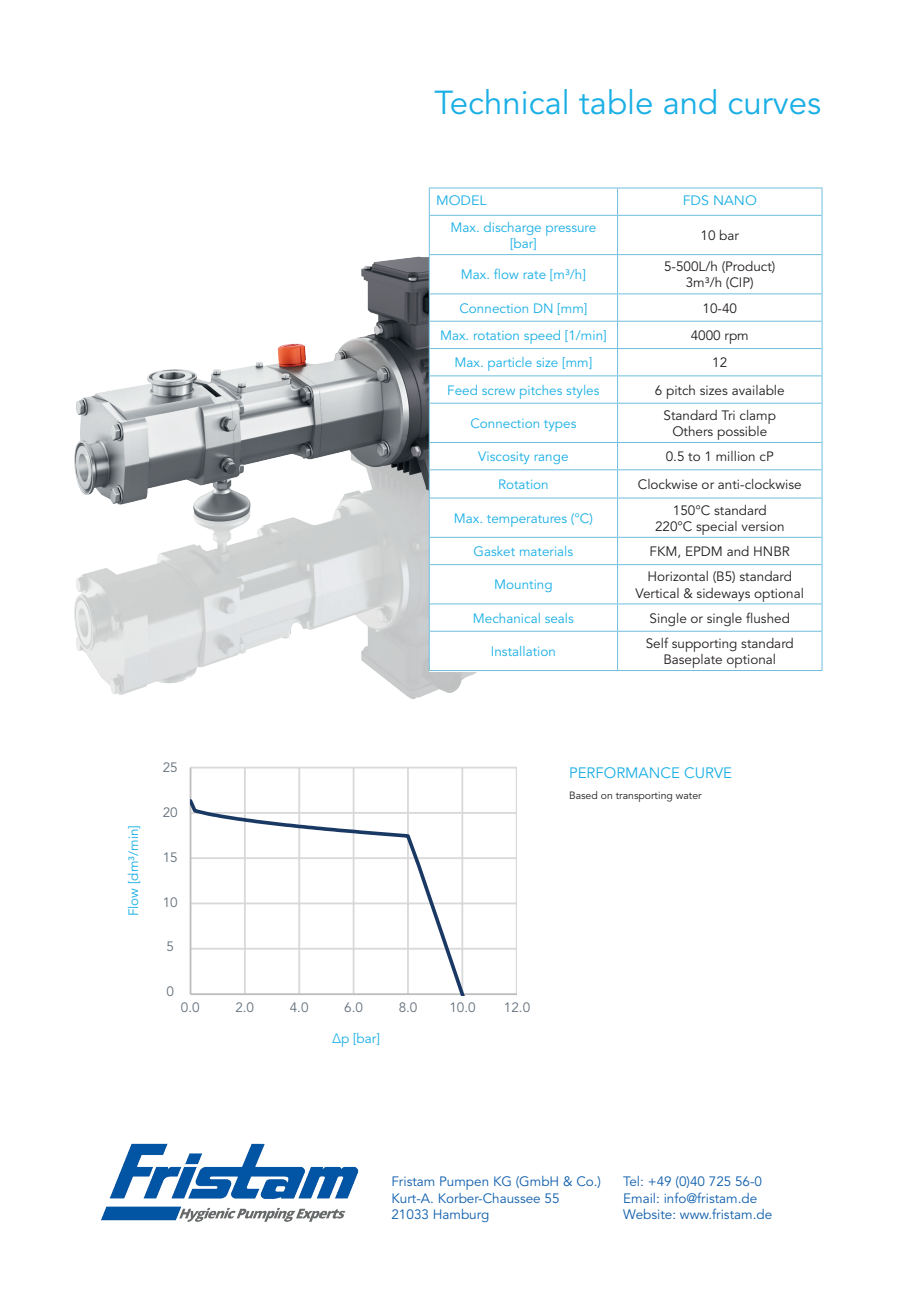
<style>
.page{position:relative;width:919px;height:1289px;background:#fff}
.page>*{position:absolute;margin:0;border:0;box-sizing:border-box;transform-origin:0 0}
.t1{font:33px "Avenir LT Pro";color:#1aafe5}
.t2{font:15px "Avenir LT Pro";color:#1aafe5}
.t3{font:13.5px/16.2px "Avenir LT Pro";color:#231f20;text-align:center}
.t4{font:13.5px/16.2px "Avenir LT Pro";color:#1aafe5;text-align:center}
.t5{font:13.5px/16.2px "Avenir LT Pro";color:#0e5ead}
.t6{font:13.5px "Avenir LT Pro";color:#63707c}
.t7{font:13.5px "Avenir LT Pro";color:#1aafe5;scale:1.05 1}
.t8{font:10.5px "Avenir LT Pro";color:#231f20}
</style>
<div class="page">
<img style="left:74px;top:187px;width:549px;height:607px">
<div style="left:429px;top:188px;width:402px;height:484px;background:#fff"></div>
<hr style="left:429px;top:188px;width:188px;height:1px;background:#6fbedd">
<hr style="left:617px;top:188px;width:205px;height:1px;background:#6fbedd">
<hr style="left:429px;top:215px;width:188px;height:1px;background:#6fbedd">
<hr style="left:617px;top:215px;width:204px;height:1px;background:#6fbedd">
<hr style="left:429px;top:254px;width:188px;height:1px;background:#6fbedd">
<hr style="left:617px;top:254px;width:204px;height:1px;background:#6fbedd">
<hr style="left:429px;top:293px;width:188px;height:1px;background:#6fbedd">
<hr style="left:617px;top:293px;width:204px;height:1px;background:#6fbedd">
<hr style="left:429px;top:321px;width:188px;height:1px;background:#6fbedd">
<hr style="left:617px;top:321px;width:204px;height:1px;background:#6fbedd">
<hr style="left:429px;top:348px;width:188px;height:1px;background:#6fbedd">
<hr style="left:617px;top:348px;width:204px;height:1px;background:#6fbedd">
<hr style="left:429px;top:375px;width:188px;height:1px;background:#6fbedd">
<hr style="left:617px;top:375px;width:204px;height:1px;background:#6fbedd">
<hr style="left:429px;top:403px;width:188px;height:1px;background:#6fbedd">
<hr style="left:617px;top:403px;width:204px;height:1px;background:#6fbedd">
<hr style="left:429px;top:442px;width:188px;height:1px;background:#6fbedd">
<hr style="left:617px;top:442px;width:204px;height:1px;background:#6fbedd">
<hr style="left:429px;top:469px;width:188px;height:1px;background:#6fbedd">
<hr style="left:617px;top:469px;width:204px;height:1px;background:#6fbedd">
<hr style="left:429px;top:497px;width:188px;height:1px;background:#6fbedd">
<hr style="left:617px;top:497px;width:204px;height:1px;background:#6fbedd">
<hr style="left:429px;top:537px;width:188px;height:1px;background:#6fbedd">
<hr style="left:617px;top:537px;width:204px;height:1px;background:#6fbedd">
<hr style="left:429px;top:564px;width:188px;height:1px;background:#6fbedd">
<hr style="left:617px;top:564px;width:204px;height:1px;background:#6fbedd">
<hr style="left:429px;top:603px;width:188px;height:1px;background:#6fbedd">
<hr style="left:617px;top:603px;width:204px;height:1px;background:#6fbedd">
<hr style="left:429px;top:631px;width:188px;height:1px;background:#6fbedd">
<hr style="left:617px;top:631px;width:204px;height:1px;background:#6fbedd">
<hr style="left:429px;top:670px;width:188px;height:1px;background:#6fbedd">
<hr style="left:617px;top:670px;width:205px;height:1px;background:#6fbedd">
<svg style="left:429px;top:188px;width:1px;height:27px"></svg>
<svg style="left:617px;top:188px;width:1px;height:27px"></svg>
<svg style="left:821px;top:188px;width:1px;height:27px"></svg>
<hr style="left:429px;top:215px;width:1px;height:39px;background:#6fbedd">
<hr style="left:617px;top:216px;width:1px;height:38px;background:#6fbedd">
<hr style="left:821px;top:215px;width:1px;height:39px;background:#6fbedd">
<hr style="left:429px;top:254px;width:1px;height:40px;background:#6fbedd">
<hr style="left:617px;top:255px;width:1px;height:38px;background:#6fbedd">
<hr style="left:821px;top:254px;width:1px;height:40px;background:#6fbedd">
<svg style="left:429px;top:294px;width:1px;height:109px"></svg>
<svg style="left:617px;top:294px;width:1px;height:109px"></svg>
<svg style="left:821px;top:294px;width:1px;height:109px"></svg>
<hr style="left:429px;top:403px;width:1px;height:39px;background:#6fbedd">
<hr style="left:617px;top:403px;width:1px;height:39px;background:#6fbedd">
<hr style="left:821px;top:403px;width:1px;height:39px;background:#6fbedd">
<svg style="left:429px;top:442px;width:1px;height:56px"></svg>
<svg style="left:617px;top:443px;width:1px;height:54px"></svg>
<svg style="left:821px;top:442px;width:1px;height:56px"></svg>
<hr style="left:429px;top:498px;width:1px;height:39px;background:#6fbedd">
<hr style="left:617px;top:498px;width:1px;height:39px;background:#6fbedd">
<hr style="left:821px;top:498px;width:1px;height:39px;background:#6fbedd">
<svg style="left:429px;top:537px;width:1px;height:27px"></svg>
<svg style="left:617px;top:537px;width:1px;height:27px"></svg>
<svg style="left:821px;top:537px;width:1px;height:27px"></svg>
<hr style="left:429px;top:564px;width:1px;height:40px;background:#6fbedd">
<hr style="left:617px;top:565px;width:1px;height:38px;background:#6fbedd">
<hr style="left:821px;top:564px;width:1px;height:40px;background:#6fbedd">
<svg style="left:429px;top:604px;width:1px;height:27px"></svg>
<svg style="left:617px;top:604px;width:1px;height:27px"></svg>
<svg style="left:821px;top:604px;width:1px;height:27px"></svg>
<hr style="left:429px;top:631px;width:1px;height:39px;background:#6fbedd">
<hr style="left:617px;top:631px;width:1px;height:39px;background:#6fbedd">
<hr style="left:821px;top:631px;width:1px;height:39px;background:#6fbedd">
<hr style="left:190px;top:766px;width:435px;height:2px;background:#d8d9d8">
<hr style="left:244px;top:767px;width:2px;height:227px;background:#d8d9d8">
<hr style="left:298px;top:767px;width:2px;height:227px;background:#d8d9d8">
<hr style="left:352px;top:767px;width:2px;height:227px;background:#d8d9d8">
<hr style="left:407px;top:767px;width:2px;height:227px;background:#d8d9d8">
<hr style="left:461px;top:767px;width:2px;height:227px;background:#d8d9d8">
<hr style="left:515px;top:767px;width:2px;height:227px;background:#d8d9d8">
<hr style="left:190px;top:767px;width:1px;height:227px;background:#bfbebe">
<svg style="left:190px;top:796px;width:327px;height:199px"></svg>
<div style="left:517px;top:765px;width:110px;height:231px;background:#fff"></div>
<img style="left:101px;top:1143px;width:258px;height:79px">
<h1 class="t1" style="left:434px;top:83px;width:388px">Technical table and curves</h1>
<p class="t7" style="left:436px;top:192px;width:50px">MODEL</p>
<p class="t7" style="left:682px;top:192px;width:72px">FDS NANO</p>
<p class="t4" style="left:450px;top:219px;width:147px">Max. discharge pressure [bar]</p>
<p class="t3" style="left:700px;top:227px;width:40px">10 bar</p>
<p class="t4" style="left:461px;top:267px;width:126px">Max. flow rate [m³/h]</p>
<p class="t3" style="left:664px;top:259px;width:113px">5-500L/h (Product)<br>3m³/h (CIP)</p>
<p class="t4" style="left:459px;top:300px;width:129px">Connection DN [mm]</p>
<p class="t3" style="left:702px;top:300px;width:36px">10-40</p>
<p class="t4" style="left:440px;top:327px;width:168px">Max. rotation speed [1/min]</p>
<p class="t3" style="left:690px;top:327px;width:60px">4000 rpm</p>
<p class="t4" style="left:454px;top:355px;width:139px">Max. particle size [mm]</p>
<p class="t3" style="left:712px;top:355px;width:17px">12</p>
<p class="t4" style="left:447px;top:382px;width:154px">Feed screw pitches styles</p>
<p class="t3" style="left:654px;top:382px;width:131px">6 pitch sizes available</p>
<p class="t4" style="left:470px;top:415px;width:108px">Connection types</p>
<p class="t3" style="left:663px;top:407px;width:114px">Standard Tri clamp<br>Others possible</p>
<p class="t4" style="left:478px;top:449px;width:92px">Viscosity range</p>
<p class="t3" style="left:665px;top:449px;width:110px">0.5 to 1 million cP</p>
<p class="t4" style="left:498px;top:476px;width:52px">Rotation</p>
<p class="t3" style="left:637px;top:476px;width:165px">Clockwise or anti-clockwise</p>
<p class="t4" style="left:454px;top:510px;width:140px">Max. temperatures (°C)</p>
<p class="t3" style="left:655px;top:502px;width:131px">150°C standard<br>220°C special version</p>
<p class="t4" style="left:473px;top:543px;width:101px">Gasket materials</p>
<p class="t3" style="left:649px;top:543px;width:142px">FKM, EPDM and HNBR</p>
<p class="t4" style="left:494px;top:577px;width:60px">Mounting</p>
<p class="t3" style="left:635px;top:569px;width:170px">Horizontal (B5) standard<br>Vertical &amp; sideways optional</p>
<p class="t4" style="left:473px;top:610px;width:103px">Mechanical seals</p>
<p class="t3" style="left:649px;top:610px;width:142px">Single or single flushed</p>
<p class="t4" style="left:491px;top:643px;width:67px">Installation</p>
<p class="t3" style="left:645px;top:635px;width:149px">Self supporting standard<br>Baseplate optional</p>
<p class="t4" style="left:126px;top:916px;width:93px;rotate:-90deg">Flow [dm³/min]</p>
<p class="t6" style="left:163px;top:759px;width:17px">25</p>
<p class="t6" style="left:163px;top:804px;width:17px">20</p>
<p class="t6" style="left:163px;top:849px;width:17px">15</p>
<p class="t6" style="left:163px;top:893px;width:17px">10</p>
<p class="t6" style="left:166px;top:938px;width:9px">5</p>
<p class="t6" style="left:166px;top:983px;width:9px">0</p>
<p class="t6" style="left:181px;top:999px;width:20px">0.0</p>
<p class="t6" style="left:235px;top:999px;width:20px">2.0</p>
<p class="t6" style="left:290px;top:999px;width:20px">4.0</p>
<p class="t6" style="left:344px;top:999px;width:20px">6.0</p>
<p class="t6" style="left:398px;top:999px;width:20px">8.0</p>
<p class="t6" style="left:449px;top:999px;width:28px">10.0</p>
<p class="t6" style="left:504px;top:999px;width:28px">12.0</p>
<p class="t4" style="left:332px;top:1030px;width:49px">Δp [bar]</p>
<p class="t2" style="left:569px;top:764px;width:164px">PERFORMANCE CURVE</p>
<p class="t8" style="left:569px;top:789px;width:134px">Based on transporting water</p>
<p class="t5" style="left:391px;top:1173px;width:211px">Fristam Pumpen KG (GmbH &amp; Co.)<br>Kurt-A. Korber-Chaussee 55<br>21033 Hamburg</p>
<p class="t5" style="left:623px;top:1173px;width:150px">Tel: +49 (0)40 725 56-0<br>Email: info@fristam.de<br>Website: www.fristam.de</p>
</div>
